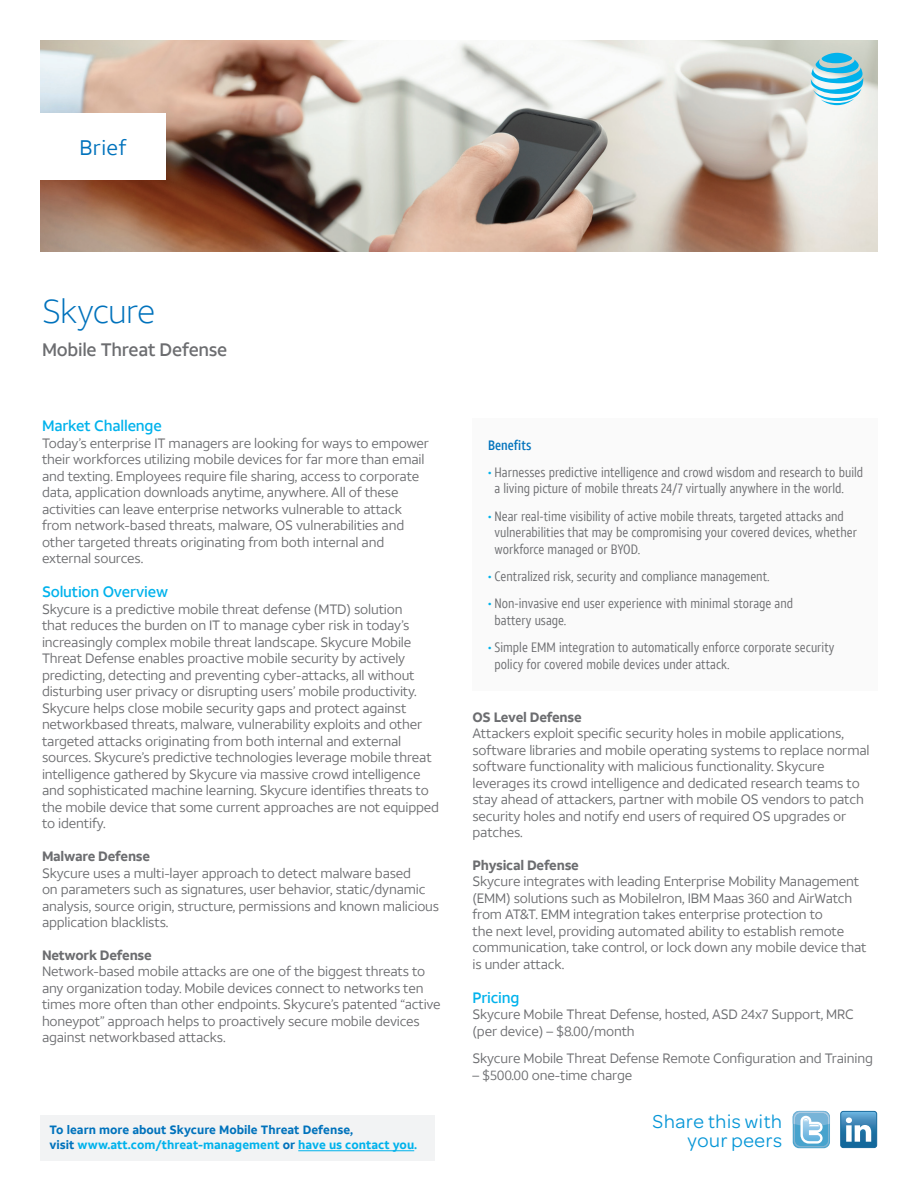
<style>
.page{position:relative;width:918px;height:1188px;background:#fff}
.page>*{position:absolute;margin:0;border:0;box-sizing:border-box;transform-origin:0 0}
.HEADLINE{font:300 33px "ATT Aleck Sans";letter-spacing:-.03em;color:#0072bc}
.t1{font:21px "ATT Aleck Sans";letter-spacing:.02em;color:#0072bc}
.t2{font:19.95px/18.6px "Omnes ATTII";color:#0696d7;text-align:right}
.Main_sub{font:500 18px "ATT Aleck Sans";letter-spacing:-.015em;color:#6c6d70}
.Body_header{font:500 15px "ATT Aleck Sans";letter-spacing:-.015em;color:#00b2ec}
.Body_copy{font:13.5px/16.5px "ATT Aleck Sans";letter-spacing:-.015em;color:#6c6d70}
.sidebar-bullets_copy{font:13.5px/16.5px "ATT Aleck Cd";color:#6c6d70}
.Body_subhead{font:700 13.5px "ATT Aleck Sans";letter-spacing:-.02em;color:#6c6d70}
.sidebar-head{font:500 13.5px "ATT Aleck Cd";color:#0072bc}
.To_learn_more_text{font:700 12px "ATT Aleck Sans";color:#00b2ec}
.To_learn_more_text-2{font:700 12px "ATT Aleck Sans";color:#0072bc}
.s1{color:#0072bc}
.s2{color:#00b2ec}
</style>
<div class="page">
<img style="left:40px;top:40px;width:838px;height:212px">
<svg style="left:811px;top:53px;width:52px;height:52px"></svg>
<div style="left:39px;top:113px;width:127px;height:66px;background:#fff"></div>
<div style="left:40px;top:1115px;width:395px;height:45px;background:#f2f3f4"></div>
<svg style="left:840px;top:1111px;width:37px;height:37px"></svg>
<div style="left:793px;top:1111px;width:37px;height:37px;background:#59a8ce;border-radius:6px"></div>
<svg style="left:793px;top:1111px;width:37px;height:36px"></svg>
<hr style="left:298px;top:1150px;width:116px;height:1px;background:#00b2ec">
<div style="left:472px;top:418px;width:406px;height:273px;background:#fafafa"></div>
<h2 class="t1" style="left:79px;top:134px;width:48px">Brief</h2>
<p class="HEADLINE" style="left:42px;top:292px;width:115px">Skycure</p>
<p class="Main_sub" style="left:42px;top:338px;width:187px">Mobile Threat Defense</p>
<p class="Body_header" style="left:42px;top:417px;width:121px">Market Challenge</p>
<p class="Body_copy" style="left:42px;top:435px;width:389px">Today’s enterprise IT managers are looking for ways to empower their workforces utilizing mobile devices for far more than email and texting. Employees require file sharing, access to corporate data, application downloads anytime, anywhere. All of these activities can leave enterprise networks vulnerable to attack from network-based threats, malware, OS vulnerabilities and other targeted threats originating from both internal and external sources.</p>
<p class="Body_header" style="left:42px;top:583px;width:128px">Solution Overview</p>
<p class="Body_copy" style="left:42px;top:601px;width:399px">Skycure is a predictive mobile threat defense (MTD) solution<br>that reduces the burden on IT to manage cyber risk in today’s increasingly complex mobile threat landscape. Skycure Mobile Threat Defense enables proactive mobile security by actively predicting, detecting and preventing cyber-attacks, all without disturbing user privacy or disrupting users’ mobile productivity.<br>Skycure helps close mobile security gaps and protect against networkbased threats, malware, vulnerability exploits and other targeted attacks originating from both internal and external sources. Skycure’s predictive technologies leverage mobile threat intelligence gathered by Skycure via massive crowd intelligence and sophisticated machine learning. Skycure identifies threats to the mobile device that some current approaches are not equipped to identify.</p>
<p class="Body_subhead" style="left:42px;top:848px;width:110px">Malware Defense</p>
<p class="Body_copy" style="left:42px;top:865px;width:399px">Skycure uses a multi-layer approach to detect malware based<br>on parameters such as signatures, user behavior, static/dynamic analysis, source origin, structure, permissions and known malicious application blacklists.</p>
<p class="Body_subhead" style="left:42px;top:947px;width:111px">Network Defense</p>
<p class="Body_copy" style="left:42px;top:963px;width:400px">Network-based mobile attacks are one of the biggest threats to any organization today. Mobile devices connect to networks ten times more often than other endpoints. Skycure’s patented “active honeypot” approach helps to proactively secure mobile devices against networkbased attacks.</p>
<p class="To_learn_more_text-2" style="left:49px;top:1123px;width:305px">To learn more about Skycure Mobile Threat Defense,</p>
<p class="To_learn_more_text" style="left:49px;top:1138px;width:369px"><span class="s1">visit</span> www.att.com/threat-management <span class="s1">or</span> have us contact you.</p>
<p class="sidebar-head" style="left:488px;top:436px;width:45px">Benefits</p>
<p class="sidebar-bullets_copy" style="left:495px;top:464px;width:370px;text-indent:-7px"><span class="s2">•</span> Harnesses predictive intelligence and crowd wisdom and research to build a living picture of mobile threats 24/7 virtually anywhere in the world.</p>
<p class="sidebar-bullets_copy" style="left:495px;top:508px;width:364px;text-indent:-7px"><span class="s2">•</span> Near real-time visibility of active mobile threats, targeted attacks and vulnerabilities that may be compromising your covered devices, whether workforce managed or BYOD.</p>
<p class="sidebar-bullets_copy" style="left:488px;top:568px;width:283px"><span class="s2">•</span> Centralized risk, security and compliance management.</p>
<p class="sidebar-bullets_copy" style="left:495px;top:595px;width:300px;text-indent:-7px"><span class="s2">•</span> Non-invasive end user experience with minimal storage and battery usage.</p>
<p class="sidebar-bullets_copy" style="left:495px;top:639px;width:341px;text-indent:-7px"><span class="s2">•</span> Simple EMM integration to automatically enforce corporate security policy for covered mobile devices under attack.</p>
<p class="Body_subhead" style="left:472px;top:708px;width:111px">OS Level Defense</p>
<p class="Body_copy" style="left:472px;top:725px;width:399px">Attackers exploit specific security holes in mobile applications, software libraries and mobile operating systems to replace normal software functionality with malicious functionality. Skycure leverages its crowd intelligence and dedicated research teams to stay ahead of attackers, partner with mobile OS vendors to patch security holes and notify end users of required OS upgrades or patches.</p>
<p class="Body_subhead" style="left:472px;top:856px;width:108px">Physical Defense</p>
<p class="Body_copy" style="left:472px;top:873px;width:396px">Skycure integrates with leading Enterprise Mobility Management (EMM) solutions such as MobileIron, IBM Maas 360 and AirWatch from AT&amp;T. EMM integration takes enterprise protection to<br>the next level, providing automated ability to establish remote communication, take control, or lock down any mobile device that is under attack.</p>
<p class="Body_header" style="left:472px;top:988px;width:49px">Pricing</p>
<p class="Body_copy" style="left:472px;top:1006px;width:383px">Skycure Mobile Threat Defense, hosted, ASD 24x7 Support, MRC (per device) – $8.00/month</p>
<p class="Body_copy" style="left:472px;top:1050px;width:402px">Skycure Mobile Threat Defense Remote Configuration and Training</p>
<p class="Body_copy" style="left:472px;top:1067px;width:161px">– $500.00 one-time charge</p>
<p class="t2" style="left:652px;top:1111px;width:132px">Share this with your peers</p>
</div>
